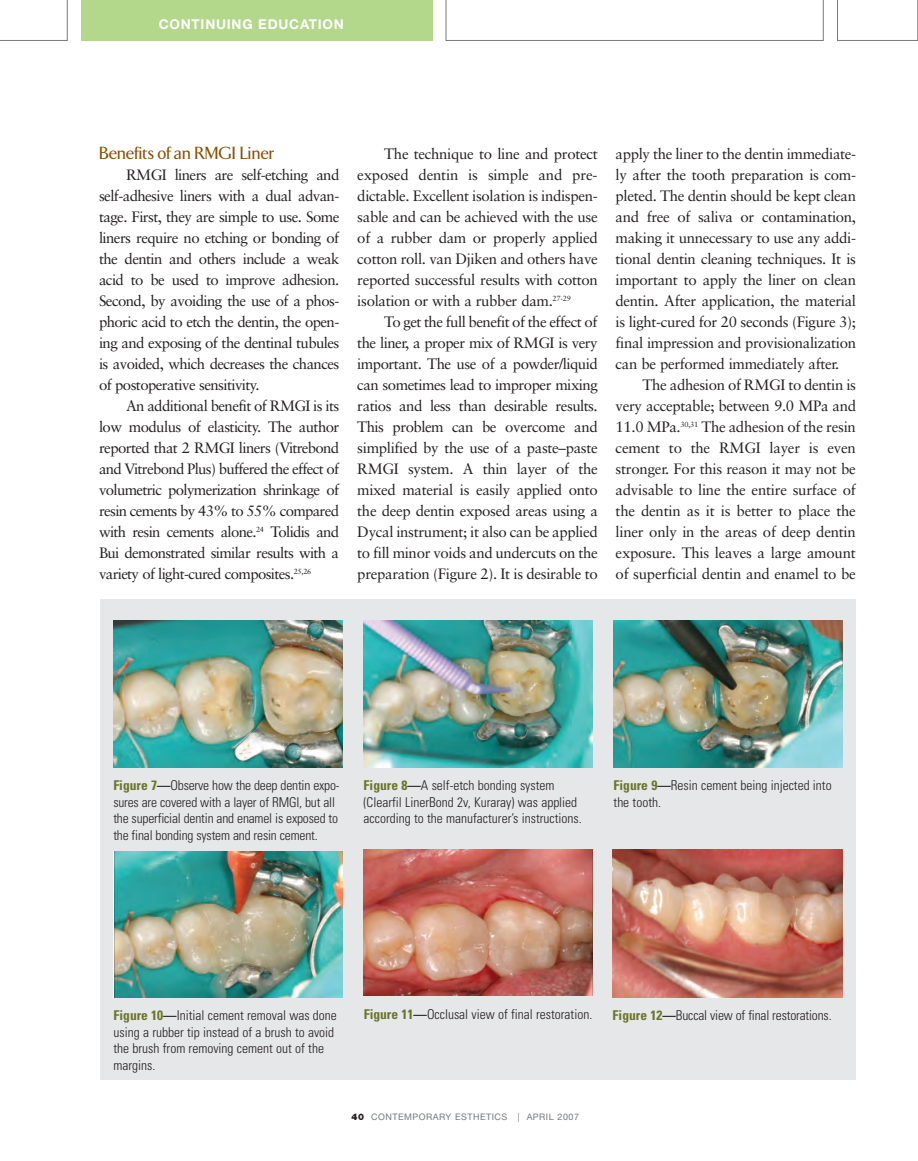
<style>
.page{position:relative;width:918px;height:1161px;background:#fff}
.page>*{position:absolute;margin:0;border:0;box-sizing:border-box;transform-origin:0 0}
.t1{font:500 18px "TF Arrow";color:#884d00}
.t2{font:15px/21px "Sabon";letter-spacing:-.02em;color:#231f20;text-align:justify}
.t3{font:300 condensed 13.5px/16.5px "Univers";color:#231f20}
.t4{font:700 13.5px "Helvetica Neue";letter-spacing:.055em;color:#fff}
.t5{font:9px "Helvetica Neue";letter-spacing:.055em;color:#76787b}
.s1{font-weight:700;color:#6a7429}
.s2{font-weight:700}
.s3{font-weight:900;color:#231f20}
</style>
<div class="page">
<div style="left:81px;top:0;width:351px;height:41px;background:#b3d78b"></div>
<svg style="left:446px;top:0;width:378px;height:41px"></svg>
<svg style="left:0;top:0;width:68px;height:41px"></svg>
<svg style="left:837px;top:0;width:81px;height:41px"></svg>
<div style="left:100px;top:599px;width:756px;height:480px;background:#e6e7e9"></div>
<img style="left:114px;top:851px;width:228px;height:146px">
<img style="left:364px;top:850px;width:228px;height:146px">
<img style="left:113px;top:621px;width:229px;height:146px">
<img style="left:364px;top:621px;width:228px;height:146px">
<img style="left:614px;top:621px;width:228px;height:146px">
<img style="left:613px;top:850px;width:229px;height:147px">
<p class="t4" style="left:159px;top:16px;width:186px">CONTINUING EDUCATION</p>
<p class="t1" style="left:99px;top:147px;width:177px">Benefits of an RMGI Liner</p>
<p class="t2" style="left:99px;top:165px;width:242px;text-indent:27px">RMGI liners are self-etching and self-adhesive liners with a dual advan&shy;tage. First, they are simple to use. Some liners require no etching or bonding of the dentin and others include a weak acid to be used to improve adhesion.<br>Second, by avoiding the use of a phos&shy;phoric acid to etch the dentin, the open&shy;ing and exposing of the dentinal tubules is avoided, which decreases the chances of postoperative sensitivity.</p>
<p class="t2" style="left:99px;top:396px;width:242px;text-indent:27px">An additional benefit of RMGI is its low modulus of elasticity. The author reported that 2 RMGI liners (Vitrebond and Vitrebond Plus) buffered the effect of volumetric polymerization shrinkage of resin cements by 43% to 55% compared with resin cements alone.<sup>24</sup> Tolidis and Bui demonstrated similar results with a variety of light-cured composites.<sup>25,26</sup></p>
<p class="t2" style="left:357px;top:144px;width:242px;text-indent:27px">The technique to line and protect exposed dentin is simple and pre&shy;dictable. Excellent isolation is indispen&shy;sable and can be achieved with the use of a rubber dam or properly applied cotton roll. van Djiken and others have reported successful results with cotton isolation or with a rubber dam.<sup>27-29</sup></p>
<p class="t2" style="left:357px;top:312px;width:242px;text-indent:27px">To get the full benefit of the effect of the liner, a proper mix of RMGI is very important. The use of a powder/liquid can sometimes lead to improper mixing ratios and less than desirable results.<br>This problem can be overcome and simplified by the use of a paste–paste RMGI system. A thin layer of the mixed material is easily applied onto the deep dentin exposed areas using a Dycal instrument; it also can be applied to fill minor voids and undercuts on the preparation (Figure 2). It is desirable to</p>
<p class="t2" style="left:616px;top:144px;width:242px">apply the liner to the dentin immediate&shy;ly after the tooth preparation is com&shy;pleted. The dentin should be kept clean and free of saliva or contamination, making it unnecessary to use any addi&shy;tional dentin cleaning techniques. It is important to apply the liner on clean dentin. After application, the material is light-cured for 20 seconds (Figure 3); final impression and provisionalization can be performed immediately after.</p>
<p class="t2" style="left:616px;top:375px;width:242px;text-indent:27px">The adhesion of RMGI to dentin is very acceptable; between 9.0 MPa and 11.0 MPa.<sup>30,31</sup> The adhesion of the resin cement to the RMGI layer is even stronger. For this reason it may not be advisable to line the entire surface of the dentin as it is better to place the liner only in the areas of deep dentin exposure. This leaves a large amount of superficial dentin and enamel to be</p>
<p class="t3" style="left:113px;top:778px;width:228px"><span class="s1">Figure 7</span><span class="s2">—</span>Observe how the deep dentin expo&shy;sures are covered with a layer of RMGI, but all the superficial dentin and enamel is exposed to the final bonding system and resin cement.</p>
<p class="t3" style="left:364px;top:778px;width:220px"><span class="s1">Figure 8</span><span class="s2">—</span>A self-etch bonding system (Clearfil LinerBond 2v, Kuraray) was applied according to the manufacturer’s instructions.</p>
<p class="t3" style="left:614px;top:778px;width:220px"><span class="s1">Figure 9</span><span class="s2">—</span>Resin cement being injected into the tooth.</p>
<p class="t3" style="left:114px;top:1008px;width:225px"><span class="s1">Figure 10</span><span class="s2">—</span>Initial cement removal was done using a rubber tip instead of a brush to avoid the brush from removing cement out of the margins.</p>
<p class="t3" style="left:364px;top:1007px;width:230px"><span class="s1">Figure 11</span><span class="s2">—</span>Occlusal view of final restoration.</p>
<p class="t5" style="left:352px;top:1114px;width:229px"><span class="s3">40</span> CONTEMPORARY ESTHETICS | APRIL 2007</p>
<p class="t3" style="left:613px;top:1008px;width:221px"><span class="s1">Figure 12</span><span class="s2">—</span>Buccal view of final restorations.</p>
</div>
